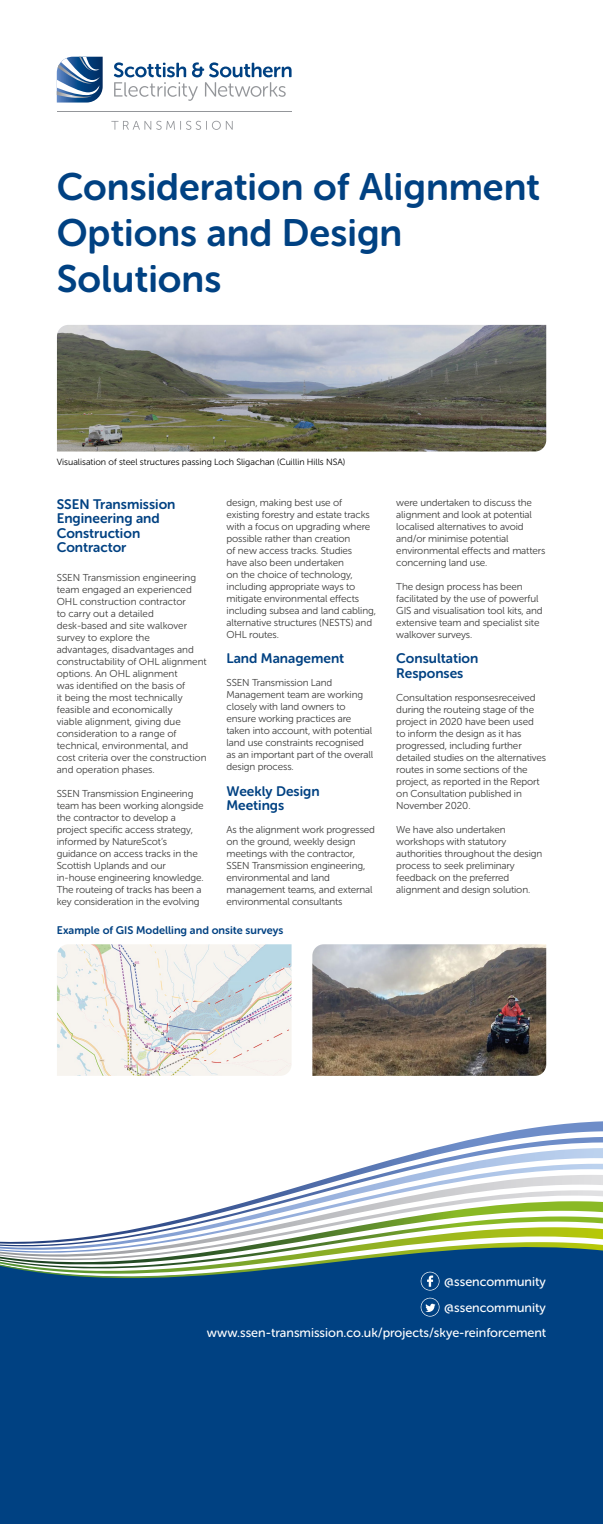
<style>
.page{position:relative;width:603px;height:1524px;background:#fff}
.page>*{position:absolute;margin:0;border:0;box-sizing:border-box;transform-origin:0 0}
.t1{font:38px/45.6px "Museo Sans Rounded 700";color:#004182}
.t2{font:13.8px/14.5px "Museo Sans Rounded 700";color:#004182}
.t3{font:12.7px "Museo Sans Rounded 500";color:#fff}
.t4{font:11px "Museo Sans Rounded 700";color:#004182}
.t5{font:10px/12px "Museo Sans Rounded 300";letter-spacing:-.01em;color:#3c3c3b}
.t6{font:9px "Museo Sans Rounded 300";color:#000}
</style>
<div class="page">
<div style="left:0;top:1290px;width:602px;height:234px;background:#004182"></div>
<svg style="left:435px;top:1127px;width:105px;height:21px"></svg>
<svg style="left:380px;top:1148px;width:222px;height:15px"></svg>
<svg style="left:338px;top:1163px;width:264px;height:12px"></svg>
<svg style="left:301px;top:1175px;width:301px;height:11px"></svg>
<svg style="left:57px;top:57px;width:46px;height:46px"></svg>
<svg style="left:114px;top:62px;width:177px;height:39px"></svg>
<hr style="left:57px;top:111px;width:234px;height:1px;background:#94969a">
<svg style="left:111px;top:121px;width:121px;height:9px"></svg>
<img style="left:57px;top:325px;width:489px;height:126px">
<img style="left:312px;top:944px;width:234px;height:132px">
<img style="left:57px;top:944px;width:234px;height:132px">
<svg style="left:420px;top:1297px;width:19px;height:19px"></svg>
<svg style="left:0;top:1186px;width:602px;height:104px"></svg>
<h1 class="t1" style="left:57px;top:165px;width:484px">Consideration of Alignment<br>Options and Design<br>Solutions</h1>
<p class="t6" style="left:57px;top:457px;width:290px">Visualisation of steel structures passing Loch Sligachan (Cuillin Hills NSA)</p>
<h2 class="t2" style="left:57px;top:497px;width:120px">SSEN Transmission<br>Engineering and<br>Construction<br>Contractor</h2>
<p class="t5" style="left:57px;top:572px;width:151px">SSEN Transmission engineering team engaged an experienced<br>OHL construction contractor<br>to carry out a detailed desk-based and site walkover survey to explore the<br>advantages, disadvantages and constructability of OHL alignment options. An OHL alignment<br>was identified on the basis of<br>it being the most technically feasible and economically<br>viable alignment, giving due consideration to a range of technical, environmental, and cost criteria over the construction and operation phases.</p>
<p class="t5" style="left:57px;top:788px;width:148px">SSEN Transmission Engineering team has been working alongside the contractor to develop a project specific access strategy, informed by NatureScot’s guidance on access tracks in the<br>Scottish Uplands and our in-house engineering knowledge.<br>The routeing of tracks has been a key consideration in the evolving</p>
<p class="t5" style="left:226px;top:496px;width:151px">design, making best use of existing forestry and estate tracks with a focus on upgrading where possible rather than creation<br>of new access tracks. Studies<br>have also been undertaken<br>on the choice of technology, including appropriate ways to mitigate environmental effects including subsea and land cabling, alternative structures (NESTS) and<br>OHL routes.</p>
<h2 class="t2" style="left:226px;top:651px;width:119px">Land Management</h2>
<p class="t5" style="left:226px;top:677px;width:148px">SSEN Transmission Land<br>Management team are working closely with land owners to ensure working practices are taken into account, with potential land use constraints recognised as an important part of the overall design process.</p>
<h2 class="t2" style="left:226px;top:784px;width:95px">Weekly Design<br>Meetings</h2>
<p class="t5" style="left:226px;top:824px;width:150px">As the alignment work progressed on the ground, weekly design meetings with the contractor,<br>SSEN Transmission engineering, environmental and land management teams, and external environmental consultants</p>
<p class="t4" style="left:57px;top:924px;width:228px">Example of GIS Modelling and onsite surveys</p>
<p class="t5" style="left:396px;top:496px;width:150px">were undertaken to discuss the alignment and look at potential localised alternatives to avoid and/or minimise potential environmental effects and matters concerning land use.</p>
<p class="t5" style="left:396px;top:580px;width:148px">The design process has been facilitated by the use of powerful<br>GIS and visualisation tool kits, and extensive team and specialist site walkover surveys.</p>
<h2 class="t2" style="left:396px;top:651px;width:83px">Consultation<br>Responses</h2>
<p class="t5" style="left:396px;top:691px;width:151px">Consultation responsesreceived during the routeing stage of the project in 2020 have been used<br>to inform the design as it has progressed, including further detailed studies on the alternatives routes in some sections of the project, as reported in the Report on Consultation published in<br>November 2020.</p>
<p class="t5" style="left:396px;top:823px;width:147px">We have also undertaken workshops with statutory authorities throughout the design process to seek preliminary feedback on the preferred alignment and design solution.</p>
<p class="t3" style="left:444px;top:1274px;width:103px">@ssencommunity</p>
<p class="t3" style="left:207px;top:1325px;width:340px">www.ssen-transmission.co.uk/projects/skye-reinforcement</p>
<p class="t3" style="left:444px;top:1300px;width:103px">@ssencommunity</p>
</div>
